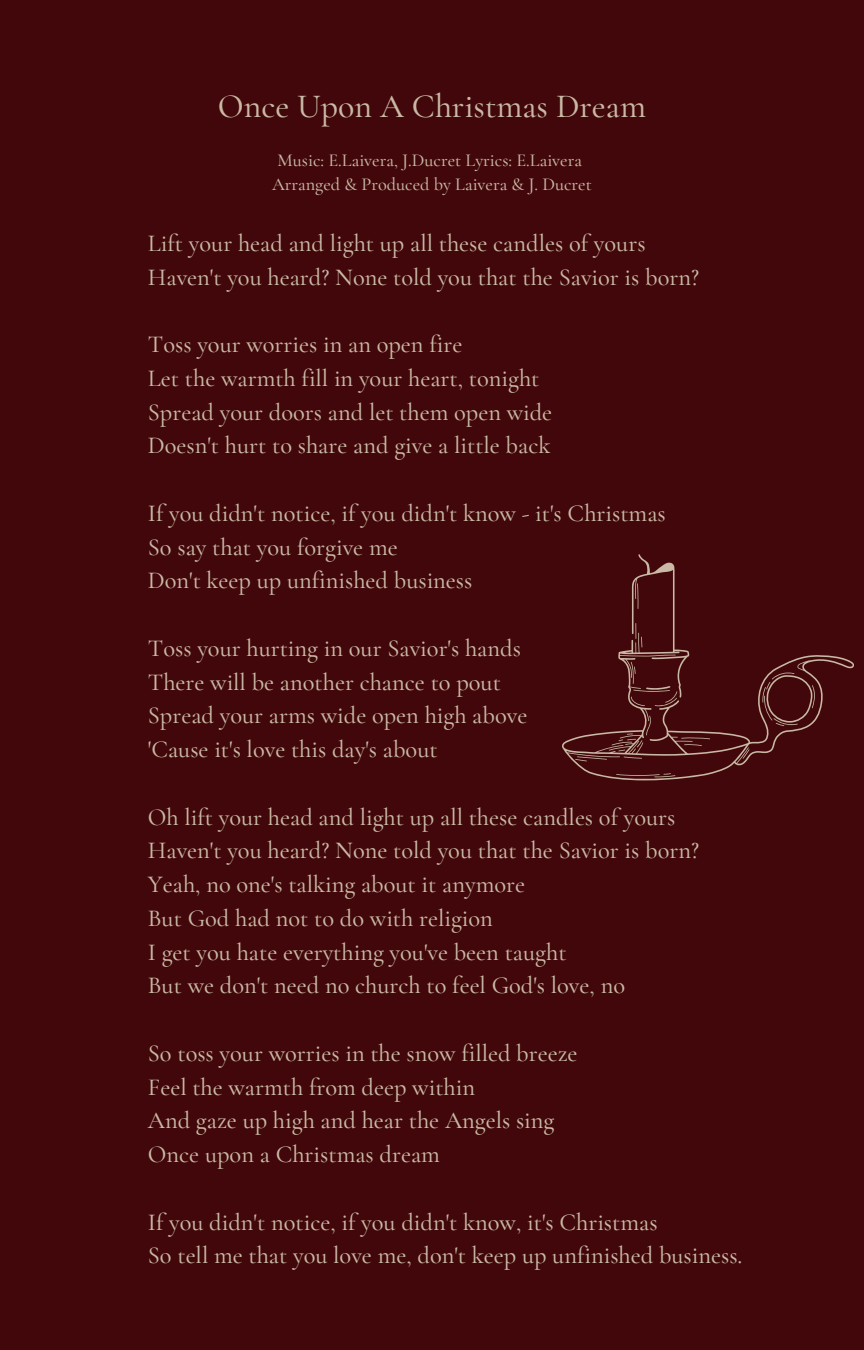
<style>
.page{position:relative;width:864px;height:1350px;background:#42070b}
.page>*{position:absolute;margin:0;border:0;box-sizing:border-box;transform-origin:0 0}
.t1{font:500 33.98px "Cormorant Garamond";color:#c9b9a5}
.t2{font:500 24.53px/33.8px "Cormorant Garamond";color:#c9b9a5}
.t3{font:500 18.22px "Cormorant Garamond";color:#c9b9a5}
</style>
<div class="page">
<svg style="left:562px;top:554px;width:292px;height:226px"></svg>
<h2 class="t1" style="left:218px;top:85px;width:430px">Once Upon A Christmas Dream</h2>
<h2 class="t3" style="left:278px;top:149px;width:306px">Music: E.Laivera, J.Ducret Lyrics: E.Laivera</h2>
<h2 class="t3" style="left:272px;top:173px;width:321px">Arranged &amp; Produced by Laivera &amp; J. Ducret</h2>
<h1 class="t2" style="left:148px;top:226px;width:553px">Lift your head and light up all these candles of yours<br>Haven't you heard? None told you that the Savior is born?</h1>
<p class="t2" style="left:148px;top:328px;width:406px">Toss your worries in an open fire<br>Let the warmth fill in your heart, tonight Spread your doors and let them open wide Doesn't hurt to share and give a little back</p>
<p class="t2" style="left:148px;top:496px;width:519px">If you didn't notice, if you didn't know - it's Christmas<br>So say that you forgive me<br>Don't keep up unfinished business</p>
<h2 class="t2" style="left:148px;top:631px;width:381px">Toss your hurting in our Savior's hands There will be another chance to pout Spread your arms wide open high above 'Cause it's love this day's about</h2>
<h2 class="t2" style="left:148px;top:800px;width:553px">Oh lift your head and light up all these candles of yours Haven't you heard? None told you that the Savior is born?<br>Yeah, no one's talking about it anymore<br>But God had not to do with religion<br>I get you hate everything you've been taught<br>But we don't need no church to feel God's love, no</h2>
<h2 class="t2" style="left:148px;top:1036px;width:431px">So toss your worries in the snow filled breeze Feel the warmth from deep within<br>And gaze up high and hear the Angels sing Once upon a Christmas dream</h2>
<h2 class="t2" style="left:148px;top:1205px;width:596px">If you didn't notice, if you didn't know, it's Christmas<br>So tell me that you love me, don't keep up unfinished business.</h2>
</div>
